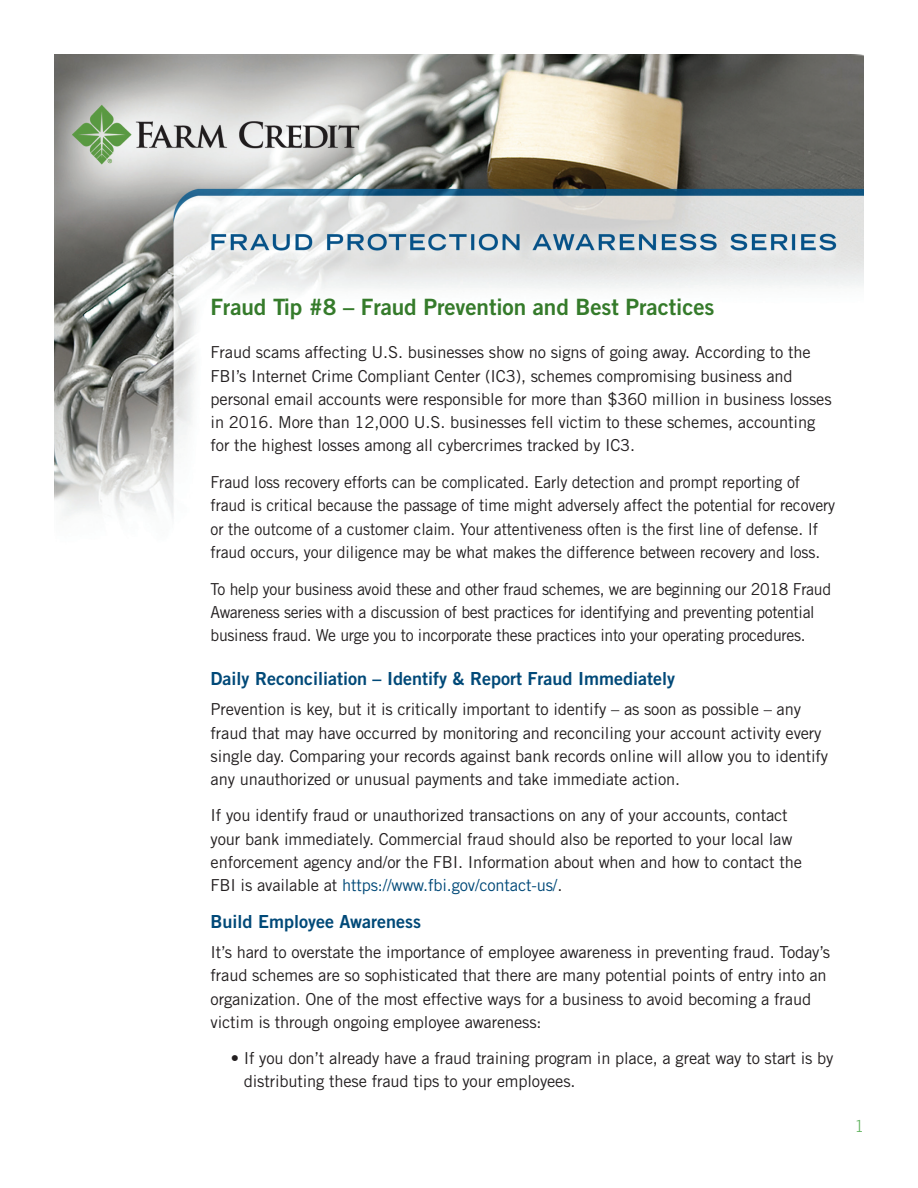
<style>
.page{position:relative;width:918px;height:1188px;background:#fff}
.page>*{position:absolute;margin:0;border:0;box-sizing:border-box;transform-origin:0 0}
.t1{font:22.5px "Trade Gothic Bold Two";letter-spacing:-.005em;color:#357b2b}
.t2{font:18px "Trade Gothic Bold Two";color:#004978}
.t3{font:16.5px/23.2px "Trade Gothic";letter-spacing:-.01em;color:#231f20}
.t4{font:16.5px/23.2px "Trade Gothic";letter-spacing:-.01em;color:#231f20;scale:.96 1}
.t5{font:300 16.5px "Trade Gothic";color:#63b461}
.s1{color:#004978}
</style>
<div class="page">
<img style="left:54px;top:54px;width:810px;height:464px">
<h1 class="t1" style="left:211px;top:293px;width:506px">Fraud Tip #8 – Fraud Prevention and Best Practices</h1>
<p class="t3" style="left:211px;top:341px;width:623px">Fraud scams affecting U.S. businesses show no signs of going away. According to the FBI’s Internet Crime Compliant Center (IC3), schemes compromising business and personal email accounts were responsible for more than $360 million in business losses in 2016. More than 12,000 U.S. businesses fell victim to these schemes, accounting for the highest losses among all cybercrimes tracked by IC3.</p>
<p class="t4" style="left:211px;top:470px;width:652px">Fraud loss recovery efforts can be complicated. Early detection and prompt reporting of fraud is critical because the passage of time might adversely affect the potential for recovery or the outcome of a customer claim. Your attentiveness often is the first line of defense. If fraud occurs, your diligence may be what makes the difference between recovery and loss.</p>
<p class="t4" style="left:211px;top:577px;width:648px">To help your business avoid these and other fraud schemes, we are beginning our 2018 Fraud<br>Awareness series with a discussion of best practices for identifying and preventing potential business fraud. We urge you to incorporate these practices into your operating procedures.</p>
<p class="t2" style="left:211px;top:668px;width:466px">Daily Reconciliation – Identify &amp; Report Fraud Immediately</p>
<p class="t3" style="left:211px;top:698px;width:619px">Prevention is key, but it is critically important to identify – as soon as possible – any fraud that may have occurred by monitoring and reconciling your account activity every single day. Comparing your records against bank records online will allow you to identify any unauthorized or unusual payments and take immediate action.</p>
<p class="t3" style="left:211px;top:804px;width:593px">If you identify fraud or unauthorized transactions on any of your accounts, contact your bank immediately. Commercial fraud should also be reported to your local law enforcement agency and/or the FBI. Information about when and how to contact the FBI is available at <span class="s1">https://www.fbi.gov/contact-us/</span>.</p>
<p class="t2" style="left:211px;top:911px;width:212px">Build Employee Awareness</p>
<p class="t3" style="left:211px;top:940px;width:621px">It’s hard to overstate the importance of employee awareness in preventing fraud. Today’s fraud schemes are so sophisticated that there are many potential points of entry into an organization. One of the most effective ways for a business to avoid becoming a fraud victim is through ongoing employee awareness:</p>
<p class="t3" style="left:244px;top:1046px;width:591px;text-indent:-13px">• If you don’t already have a fraud training program in place, a great way to start is by distributing these fraud tips to your employees.</p>
<p class="t5" style="left:855px;top:1116px;width:11px">1</p>
</div>
